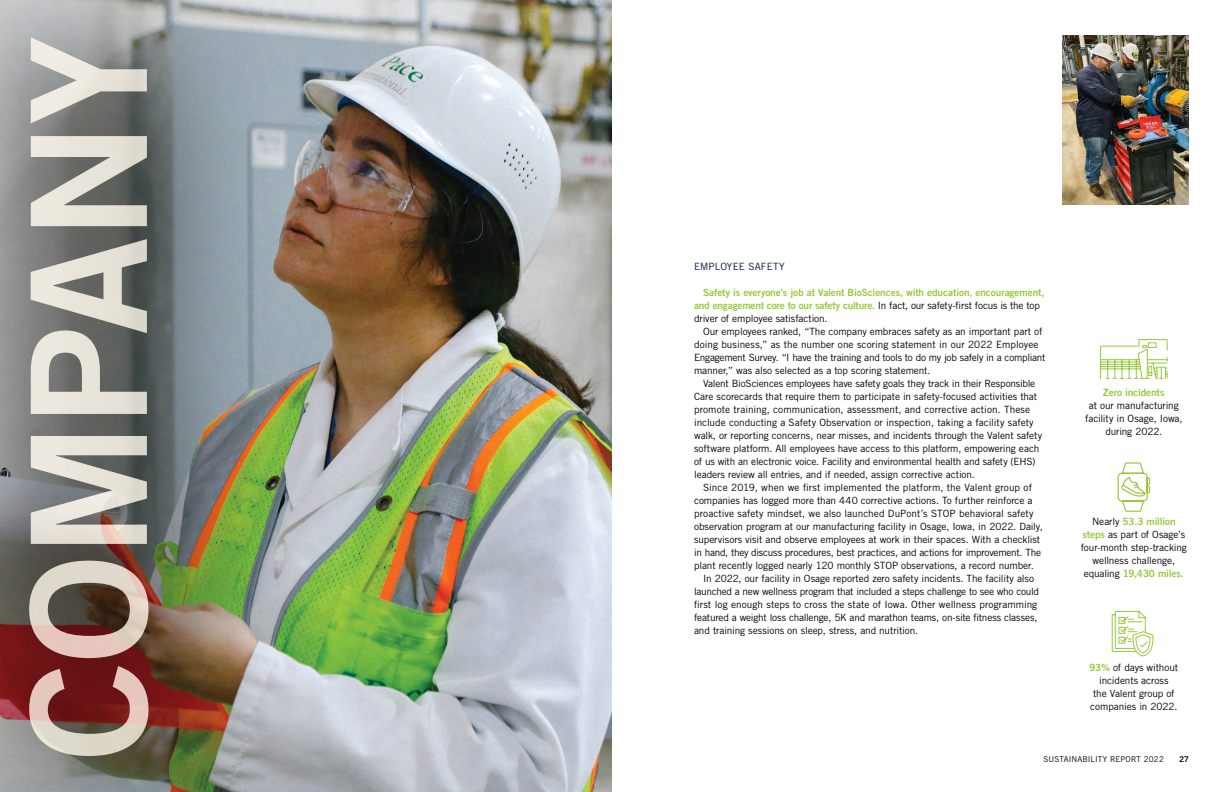
<style>
.page{position:relative;width:1224px;height:792px;background:#fff}
.page>*{position:absolute;margin:0;border:0;box-sizing:border-box;transform-origin:0 0}
.t1{font:10px/13px "Trade Gothic LT Std";letter-spacing:-.01em;color:#000;text-align:center}
.t2{font:10px "Trade Gothic LT Std";letter-spacing:.01em;color:#000}
.t3{font:10px/13px "Trade Gothic LT Std Bd 2";letter-spacing:-.01em;color:#97c93d}
.t4{font:10px "Trade Gothic LT Std";letter-spacing:.01em;color:#001b49}
.t5{font:8px "Trade Gothic LT Std";letter-spacing:.015em;color:#000}
.t6{font:700 8px "Trade Gothic Next LT Pro";color:#000}
.s1{font-family:"Trade Gothic LT Std";color:#000}
.s2{font-family:"Trade Gothic LT Std Bd 2";color:#97c93d}
</style>
<div class="page">
<img style="left:294px;top:0;width:318px;height:792px">
<div style="left:0;top:0;width:294px;height:792px;background:#000;opacity:.75"></div>
<svg style="left:29px;top:37px;width:120px;height:719px;background:#a1968f"></svg>
<svg style="left:1100px;top:339px;width:68px;height:40px"></svg>
<svg style="left:1117px;top:462px;width:34px;height:50px"></svg>
<svg style="left:1111px;top:610px;width:43px;height:47px"></svg>
<img style="left:1062px;top:36px;width:126px;height:169px">
<p class="t4" style="left:694px;top:260px;width:92px">EMPLOYEE SAFETY</p>
<p class="t3" style="left:694px;top:286px;width:352px;text-indent:9px">Safety is everyone’s job at Valent BioSciences, with education, encouragement, and engagement core to our safety culture. <span class="s1">In fact, our safety-first focus is the top</span></p>
<p class="t1" style="left:694px;top:312px;width:135px">driver of employee satisfaction.</p>
<p class="t1" style="left:703px;top:325px;width:341px">Our employees ranked, “The company embraces safety as an important part of</p>
<p class="t1" style="left:694px;top:338px;width:346px">doing business,” as the number one scoring statement in our 2022 Employee</p>
<p class="t1" style="left:694px;top:351px;width:353px">Engagement Survey. “I have the training and tools to do my job safely in a compliant</p>
<p class="t1" style="left:694px;top:364px;width:238px">manner,” was also selected as a top scoring statement.</p>
<p class="t1" style="left:703px;top:377px;width:334px">Valent BioSciences employees have safety goals they track in their Responsible</p>
<p class="t1" style="left:694px;top:390px;width:345px">Care scorecards that require them to participate in safety-focused activities that</p>
<p class="t2" style="left:694px;top:403px;width:338px">promote training, communication, assessment, and corrective action. These</p>
<p class="t1" style="left:694px;top:416px;width:341px">include conducting a Safety Observation or inspection, taking a facility safety</p>
<p class="t1" style="left:694px;top:429px;width:350px">walk, or reporting concerns, near misses, and incidents through the Valent safety</p>
<p class="t1" style="left:694px;top:442px;width:347px">software platform. All employees have access to this platform, empowering each</p>
<p class="t1" style="left:694px;top:455px;width:343px">of us with an electronic voice. Facility and environmental health and safety (EHS)</p>
<p class="t1" style="left:694px;top:468px;width:282px">leaders review all entries, and if needed, assign corrective action.</p>
<p class="t2" style="left:703px;top:481px;width:330px">Since 2019, when we first implemented the platform, the Valent group of</p>
<p class="t1" style="left:694px;top:494px;width:340px">companies has logged more than 440 corrective actions. To further reinforce a</p>
<p class="t1" style="left:694px;top:507px;width:341px">proactive safety mindset, we also launched DuPont’s STOP behavioral safety</p>
<p class="t1" style="left:694px;top:520px;width:350px">observation program at our manufacturing facility in Osage, Iowa, in 2022. Daily,</p>
<p class="t1" style="left:694px;top:533px;width:348px">supervisors visit and observe employees at work in their spaces. With a checklist</p>
<p class="t1" style="left:694px;top:546px;width:348px">in hand, they discuss procedures, best practices, and actions for improvement. The</p>
<p class="t1" style="left:694px;top:559px;width:341px">plant recently logged nearly 120 monthly STOP observations, a record number.</p>
<p class="t1" style="left:703px;top:572px;width:332px">In 2022, our facility in Osage reported zero safety incidents. The facility also</p>
<p class="t1" style="left:694px;top:585px;width:346px">launched a new wellness program that included a steps challenge to see who could</p>
<p class="t2" style="left:694px;top:598px;width:345px">first log enough steps to cross the state of Iowa. Other wellness programming</p>
<p class="t1" style="left:694px;top:611px;width:345px">featured a weight loss challenge, 5K and marathon teams, on-site fitness classes,</p>
<p class="t1" style="left:694px;top:624px;width:226px">and training sessions on sleep, stress, and nutrition.</p>
<p class="t3" style="left:1103px;top:386px;width:63px">Zero incidents</p>
<p class="t1" style="left:1085px;top:399px;width:99px">at our manufacturing facility in Osage, Iowa, during 2022.</p>
<p class="t3" style="left:1092px;top:515px;width:85px"><span class="s1">Nearly</span> 53.3 million</p>
<p class="t1" style="left:1081px;top:528px;width:108px"><span class="s2">steps</span> as part of Osage’s four-month step-tracking wellness challenge,</p>
<p class="t3" style="left:1084px;top:567px;width:102px"><span class="s1">equaling</span> 19,430 miles.</p>
<p class="t1" style="left:1090px;top:661px;width:90px"><span class="s2">93%</span> of days without incidents across<br>the Valent group of companies in 2022.</p>
<p class="t5" style="left:1044px;top:754px;width:122px">SUSTAINABILITY REPORT 2022</p>
<p class="t6" style="left:1179px;top:753px;width:11px">27</p>
</div>
